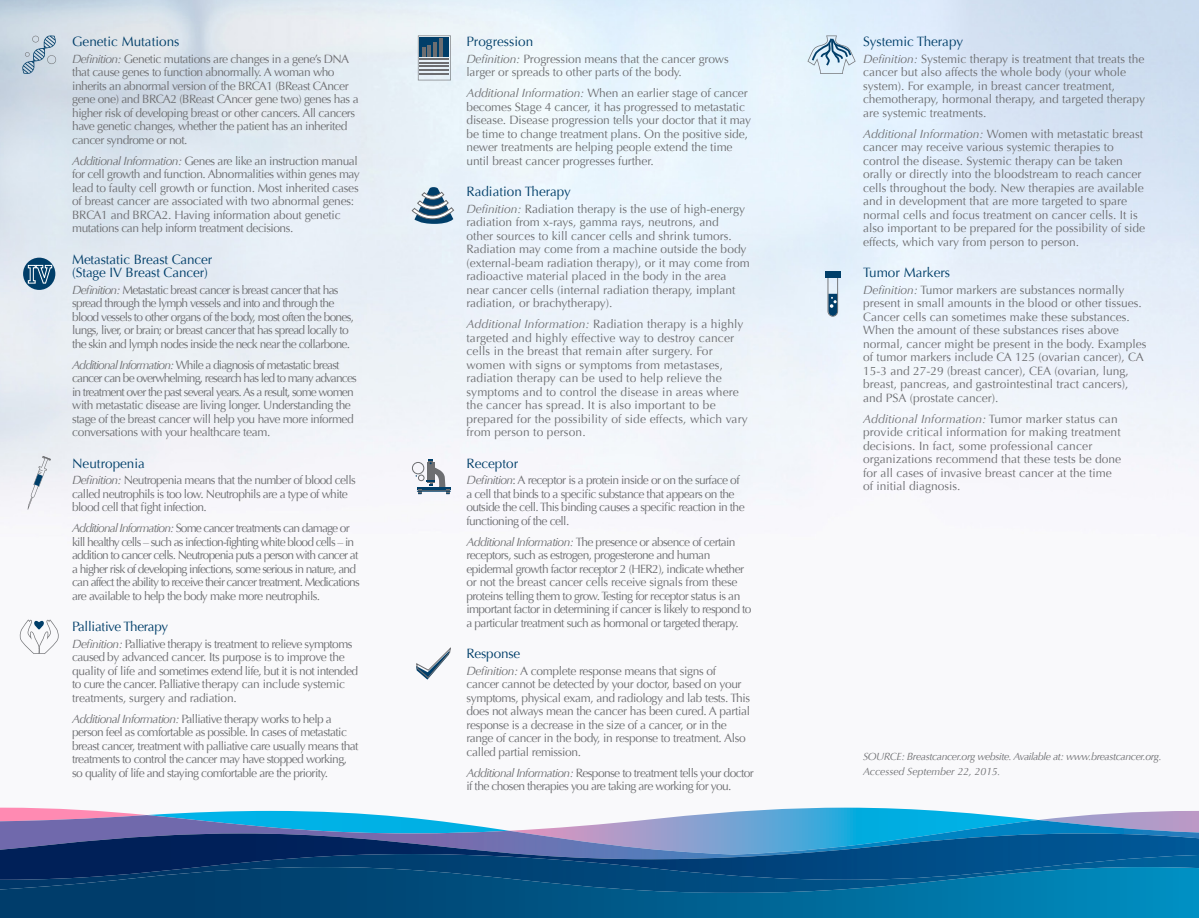
<style>
.page{position:relative;width:1199px;height:918px;background:#fff}
.page>*{position:absolute;margin:0;border:0;box-sizing:border-box;transform-origin:0 0}
.t1{font:13.5px/13.5px "Optima";color:#003e69}
.t2{font:13.5px "Optima";letter-spacing:-.02em;color:#003e69}
.t3{font:12px/13.5px "Optima";color:#6d6e71}
.t4{font:12px/13.5px "Optima";letter-spacing:-.05em;color:#6d6e71}
.t5{font:12px/13.5px "Optima";letter-spacing:-.03em;color:#6d6e71}
.t6{font:12px/13.5px "Optima";letter-spacing:-.06em;color:#6d6e71}
.t7{font:12px/13.5px "Optima";letter-spacing:.01em;color:#6d6e71}
.t8{font:12px/13.5px "Optima";letter-spacing:-.01em;color:#6d6e71}
.t9{font:12px/13.5px "Optima";letter-spacing:-.07em;color:#6d6e71}
.t10{font:italic 10.5px/15px "Optima";letter-spacing:-.04em;color:#6d6e71}
.s1{font-style:italic}
</style>
<div class="page">
<img style="left:0;top:0;width:1199px;height:811px">
<svg style="left:23px;top:258px;width:32px;height:32px"></svg>
<svg style="left:28px;top:265px;width:24px;height:19px"></svg>
<svg style="left:22px;top:35px;width:34px;height:39px"></svg>
<svg style="left:28px;top:456px;width:23px;height:54px"></svg>
<svg style="left:19px;top:620px;width:41px;height:34px"></svg>
<svg style="left:418px;top:36px;width:33px;height:44px"></svg>
<hr style="left:420px;top:73px;width:29px;height:2px;background:#6d6e71">
<svg style="left:411px;top:187px;width:43px;height:38px;background:#8ca4b6"></svg>
<hr style="left:417px;top:487px;width:34px;height:2px;background:#003e69">
<hr style="left:417px;top:491px;width:34px;height:1px;background:#003e69">
<svg style="left:412px;top:459px;width:37px;height:35px"></svg>
<svg style="left:416px;top:647px;width:35px;height:33px"></svg>
<svg style="left:807px;top:36px;width:48px;height:38px;background:#bcd1e0"></svg>
<svg style="left:827px;top:277px;width:11px;height:40px"></svg>
<div style="left:825px;top:271px;width:16px;height:6px;background:#003e69"></div>
<svg style="left:0;top:893px;width:1199px;height:25px;background:#005c8b"></svg>
<svg style="left:1090px;top:811px;width:109px;height:4px"></svg>
<img style="left:0;top:880px;width:1199px;height:13px">
<svg style="left:0;top:808px;width:1038px;height:7px"></svg>
<img style="left:0;top:815px;width:1199px;height:18px">
<img style="left:0;top:833px;width:1199px;height:47px">
<p class="t1" style="left:72px;top:35px;width:109px">Genetic Mutations</p>
<p class="t5" style="left:72px;top:52px;width:288px"><span class="s1">Definition:</span> Genetic mutations are changes in a gene’s DNA that cause genes to function abnormally. A woman who inherits an abnormal version of the BRCA1 (BReast CAncer gene one) and BRCA2 (BReast CAncer gene two) genes has a higher risk of developing breast or other cancers. All cancers have genetic changes, whether the patient has an inherited cancer syndrome or not.</p>
<p class="t5" style="left:72px;top:154px;width:289px"><span class="s1">Additional Information:</span> Genes are like an instruction manual for cell growth and function. Abnormalities within genes may lead to faulty cell growth or function. Most inherited cases of breast cancer are associated with two abnormal genes:<br>BRCA1 and BRCA2. Having information about genetic mutations can help inform treatment decisions.</p>
<p class="t1" style="left:72px;top:253px;width:142px">Metastatic Breast Cancer (Stage IV Breast Cancer)</p>
<p class="t6" style="left:72px;top:283px;width:283px"><span class="s1">Definition:</span> Metastatic breast cancer is breast cancer that has spread through the lymph vessels and into and through the blood vessels to other organs of the body, most often the bones, lungs, liver, or brain; or breast cancer that has spread locally to the skin and lymph nodes inside the neck near the collarbone.</p>
<p class="t6" style="left:72px;top:358px;width:286px"><span class="s1">Additional Information:</span> While a diagnosis of metastatic breast cancer can be overwhelming, research has led to many advances in treatment over the past several years. As a result, some women with metastatic disease are living longer. Understanding the stage of the breast cancer will help you have more informed conversations with your healthcare team.</p>
<p class="t1" style="left:72px;top:457px;width:74px">Neutropenia</p>
<p class="t4" style="left:72px;top:474px;width:285px"><span class="s1">Definition:</span> Neutropenia means that the number of blood cells called neutrophils is too low. Neutrophils are a type of white blood cell that fight infection.</p>
<p class="t9" style="left:72px;top:522px;width:289px"><span class="s1">Additional Information:</span> Some cancer treatments can damage or kill healthy cells – such as infection-fighting white blood cells – in addition to cancer cells. Neutropenia puts a person with cancer at a higher risk of developing infections, some serious in nature, and can affect the ability to receive their cancer treatment. Medications are available to help the body make more neutrophils.</p>
<p class="t2" style="left:72px;top:619px;width:98px">Palliative Therapy</p>
<p class="t4" style="left:72px;top:637px;width:287px"><span class="s1">Definition:</span> Palliative therapy is treatment to relieve symptoms caused by advanced cancer. Its purpose is to improve the quality of life and sometimes extend life, but it is not intended to cure the cancer. Palliative therapy can include systemic treatments, surgery and radiation.</p>
<p class="t4" style="left:72px;top:712px;width:288px"><span class="s1">Additional Information:</span> Palliative therapy works to help a person feel as comfortable as possible. In cases of metastatic breast cancer, treatment with palliative care usually means that treatments to control the cancer may have stopped working, so quality of life and staying comfortable are the priority.</p>
<p class="t1" style="left:466px;top:35px;width:68px">Progression</p>
<p class="t8" style="left:466px;top:52px;width:264px"><span class="s1">Definition:</span> Progression means that the cancer grows larger or spreads to other parts of the body.</p>
<p class="t8" style="left:466px;top:87px;width:286px"><span class="s1">Additional Information:</span> When an earlier stage of cancer becomes Stage 4 cancer, it has progressed to metastatic disease. Disease progression tells your doctor that it may be time to change treatment plans. On the positive side, newer treatments are helping people extend the time until breast cancer progresses further.</p>
<p class="t1" style="left:466px;top:185px;width:106px">Radiation Therapy</p>
<p class="t3" style="left:466px;top:202px;width:285px"><span class="s1">Definition:</span> Radiation therapy is the use of high-energy radiation from x-rays, gamma rays, neutrons, and<br>other sources to kill cancer cells and shrink tumors.<br>Radiation may come from a machine outside the body (external-beam radiation therapy), or it may come from radioactive material placed in the body in the area near cancer cells (internal radiation therapy, implant radiation, or brachytherapy).</p>
<p class="t7" style="left:466px;top:318px;width:283px"><span class="s1">Additional Information:</span> Radiation therapy is a highly targeted and highly effective way to destroy cancer cells in the breast that remain after surgery. For women with signs or symptoms from metastases, radiation therapy can be used to help relieve the symptoms and to control the disease in areas where the cancer has spread. It is also important to be prepared for the possibility of side effects, which vary from person to person.</p>
<p class="t1" style="left:466px;top:457px;width:53px">Receptor</p>
<p class="t4" style="left:466px;top:474px;width:280px"><span class="s1">Definition</span>: A receptor is a protein inside or on the surface of a cell that binds to a specific substance that appears on the outside the cell. This binding causes a specific reaction in the functioning of the cell.</p>
<p class="t4" style="left:466px;top:535px;width:287px"><span class="s1">Additional Information:</span> The presence or absence of certain receptors, such as estrogen, progesterone and human epidermal growth factor receptor 2 (HER2), indicate whether or not the breast cancer cells receive signals from these proteins telling them to grow. Testing for receptor status is an important factor in determining if cancer is likely to respond to a particular treatment such as hormonal or targeted therapy.</p>
<p class="t1" style="left:466px;top:647px;width:55px">Response</p>
<p class="t5" style="left:466px;top:664px;width:285px"><span class="s1">Definition:</span> A complete response means that signs of cancer cannot be detected by your doctor, based on your symptoms, physical exam, and radiology and lab tests. This does not always mean the cancer has been cured. A partial response is a decrease in the size of a cancer, or in the range of cancer in the body, in response to treatment. Also called partial remission.</p>
<p class="t4" style="left:466px;top:766px;width:289px"><span class="s1">Additional Information:</span> Response to treatment tells your doctor if the chosen therapies you are taking are working for you.</p>
<p class="t1" style="left:863px;top:35px;width:102px">Systemic Therapy</p>
<p class="t3" style="left:863px;top:52px;width:283px"><span class="s1">Definition:</span> Systemic therapy is treatment that treats the cancer but also affects the whole body (your whole system). For example, in breast cancer treatment, chemotherapy, hormonal therapy, and targeted therapy are systemic treatments.</p>
<p class="t3" style="left:863px;top:127px;width:284px"><span class="s1">Additional Information:</span> Women with metastatic breast cancer may receive various systemic therapies to control the disease. Systemic therapy can be taken orally or directly into the bloodstream to reach cancer cells throughout the body. New therapies are available and in development that are more targeted to spare normal cells and focus treatment on cancer cells. It is also important to be prepared for the possibility of side effects, which vary from person to person.</p>
<p class="t1" style="left:863px;top:266px;width:89px">Tumor Markers</p>
<p class="t3" style="left:863px;top:283px;width:285px"><span class="s1">Definition:</span> Tumor markers are substances normally present in small amounts in the blood or other tissues.<br>Cancer cells can sometimes make these substances.<br>When the amount of these substances rises above normal, cancer might be present in the body. Examples of tumor markers include CA 125 (ovarian cancer), CA 15-3 and 27-29 (breast cancer), CEA (ovarian, lung, breast, pancreas, and gastrointestinal tract cancers), and PSA (prostate cancer).</p>
<p class="t3" style="left:863px;top:412px;width:260px"><span class="s1">Additional Information:</span> Tumor marker status can provide critical information for making treatment decisions. In fact, some professional cancer organizations recommend that these tests be done for all cases of invasive breast cancer at the time of initial diagnosis.</p>
<p class="t10" style="left:863px;top:749px;width:300px">SOURCE: Breastcancer.org website. Available at: www.breastcancer.org.<br>Accessed September 22, 2015.</p>
</div>
